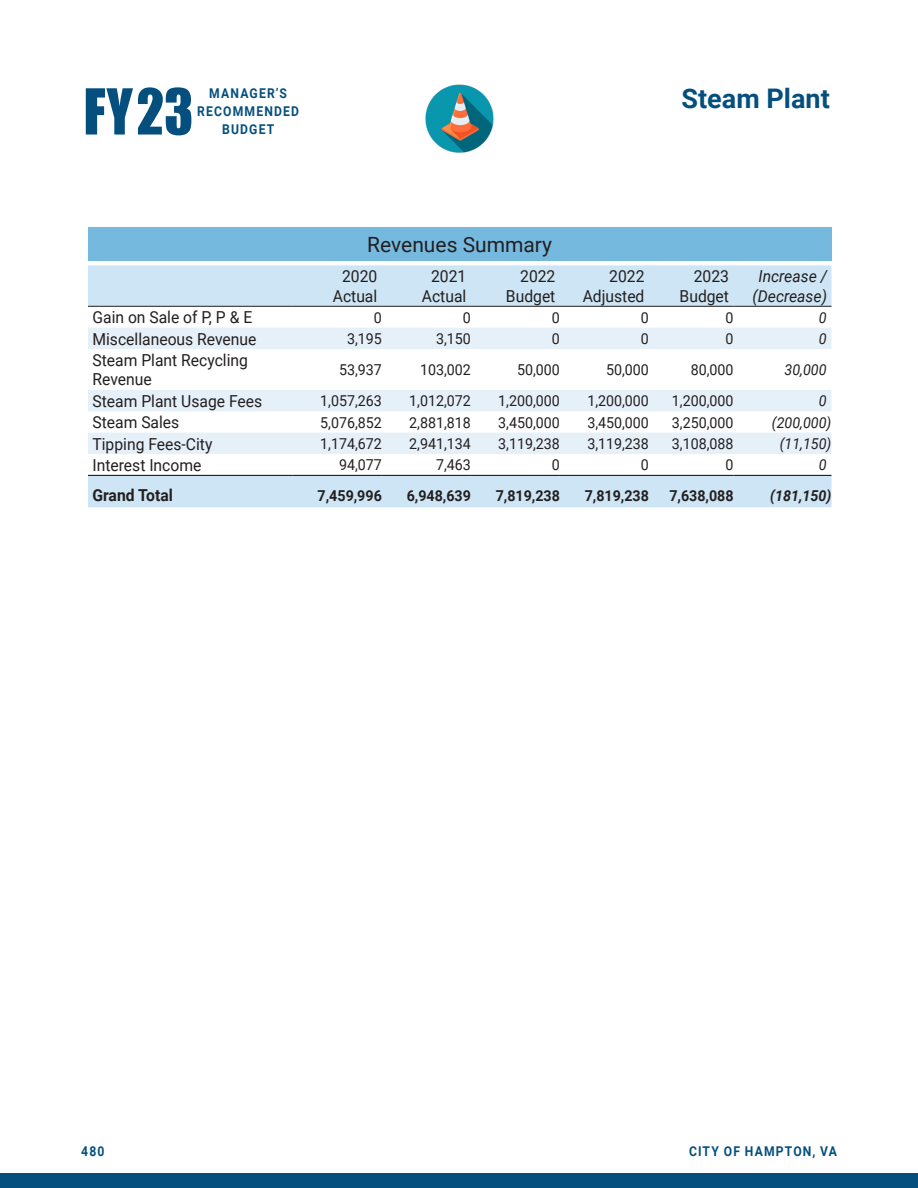
<style>
.page{position:relative;width:918px;height:1188px;background:#fff}
.page>*{position:absolute;margin:0;border:0;box-sizing:border-box;transform-origin:0 0}
.Page_Heading{font:700 27px "Roboto";color:#044f7e}
.t1{font:21px "Roboto";color:#231f20}
.Table_Text_11{font:16.5px/19.5px "Roboto";color:#231f20;scale:.95 1}
.Table_Numbers_11_Rig{font:16.5px/19.5px "Roboto";color:#231f20;text-align:right;scale:.95 1}
.Table_Numbers_11_Rig-2{font:italic 16.5px/19.5px "Roboto";color:#231f20;text-align:center;scale:.95 1}
.Table_Text_11-2{font:700 16.5px "Roboto";color:#231f20;scale:.95 1}
.Table_Numbers_Right{font:15px "Roboto";color:#231f20;scale:.95 1}
.Table_Numbers_Right-2{font:700 15px "Roboto";color:#231f20;scale:.95 1}
.Table_Numbers_Right-3{font:italic 15px "Roboto";color:#231f20;scale:.95 1}
.Table_Numbers_Right-4{font:italic 700 15px "Roboto";color:#231f20;scale:.95 1}
.t2{font:700 13.5px "Roboto";letter-spacing:.095em;color:#044f7e;scale:.9 1}
</style>
<div class="page">
<div style="left:0;top:1173px;width:918px;height:15px;background:#044f7e"></div>
<svg style="left:86px;top:87px;width:105px;height:48px"></svg>
<img style="left:426px;top:84px;width:68px;height:68px">
<div style="left:88px;top:227px;width:744px;height:34px;background:#76b9df"></div>
<div style="left:88px;top:265px;width:744px;height:41px;background:#cde5f4"></div>
<svg style="left:88px;top:328px;width:744px;height:126px"></svg>
<div style="left:88px;top:476px;width:744px;height:31px;background:#cde5f4"></div>
<hr style="left:88px;top:306px;width:205px;height:1px;background:#231f20">
<hr style="left:293px;top:306px;width:89px;height:1px;background:#231f20">
<hr style="left:382px;top:306px;width:89px;height:1px;background:#231f20">
<hr style="left:471px;top:306px;width:89px;height:1px;background:#231f20">
<hr style="left:560px;top:306px;width:89px;height:1px;background:#231f20">
<hr style="left:649px;top:306px;width:85px;height:1px;background:#231f20">
<hr style="left:734px;top:306px;width:98px;height:1px;background:#231f20">
<hr style="left:88px;top:475px;width:205px;height:1px;background:#231f20">
<hr style="left:293px;top:475px;width:89px;height:1px;background:#231f20">
<hr style="left:382px;top:475px;width:89px;height:1px;background:#231f20">
<hr style="left:471px;top:475px;width:89px;height:1px;background:#231f20">
<hr style="left:560px;top:475px;width:89px;height:1px;background:#231f20">
<hr style="left:649px;top:475px;width:85px;height:1px;background:#231f20">
<hr style="left:734px;top:475px;width:98px;height:1px;background:#231f20">
<p class="t2" style="left:209px;top:83px;width:88px">MANAGER’S</p>
<p class="t2" style="left:197px;top:101px;width:115px">RECOMM ENDED</p>
<p class="t2" style="left:222px;top:119px;width:31px">BUDGE</p>
<p class="t2" style="left:267px;top:119px;width:10px">T</p>
<p class="Page_Heading" style="left:682px;top:79px;width:150px">STEAM PLANT</p>
<p class="t1" style="left:367px;top:230px;width:186px">Revenues Summary</p>
<p class="Table_Numbers_11_Rig" style="left:333px;top:266px;width:48px;text-align:center">2020<br>Actual</p>
<p class="Table_Numbers_11_Rig" style="left:422px;top:266px;width:48px;text-align:center">2021<br>Actual</p>
<p class="Table_Numbers_11_Rig" style="left:506px;top:266px;width:54px">2022<br>Budget</p>
<p class="Table_Numbers_11_Rig" style="left:583px;top:266px;width:67px">2022<br>Adjusted</p>
<p class="Table_Numbers_11_Rig" style="left:680px;top:266px;width:54px">2023<br>Budget</p>
<p class="Table_Numbers_11_Rig-2" style="left:753px;top:266px;width:80px">Increase / (Decrease)</p>
<p class="Table_Text_11" style="left:92px;top:307px;width:170px">Gain on Sale of P, P &amp; E</p>
<p class="Table_Numbers_Right" style="left:374px;top:307px;width:10px">0</p>
<p class="Table_Numbers_Right" style="left:463px;top:307px;width:10px">0</p>
<p class="Table_Numbers_Right" style="left:552px;top:307px;width:10px">0</p>
<p class="Table_Numbers_Right" style="left:641px;top:307px;width:10px">0</p>
<p class="Table_Numbers_Right" style="left:726px;top:307px;width:10px">0</p>
<p class="Table_Numbers_Right-3" style="left:819px;top:307px;width:10px">0</p>
<p class="Table_Text_11" style="left:92px;top:328px;width:174px">Miscellaneous Revenue</p>
<p class="Table_Numbers_Right" style="left:347px;top:328px;width:38px">3,195</p>
<p class="Table_Numbers_Right" style="left:436px;top:328px;width:38px">3,150</p>
<p class="Table_Numbers_Right" style="left:552px;top:328px;width:10px">0</p>
<p class="Table_Numbers_Right" style="left:641px;top:328px;width:10px">0</p>
<p class="Table_Numbers_Right" style="left:726px;top:328px;width:10px">0</p>
<p class="Table_Numbers_Right-3" style="left:819px;top:328px;width:10px">0</p>
<p class="Table_Text_11" style="left:92px;top:350px;width:165px">Steam Plant Recycling<br>Revenue</p>
<p class="Table_Numbers_Right" style="left:339px;top:359px;width:47px">53,937</p>
<p class="Table_Numbers_Right" style="left:420px;top:359px;width:55px">103,002</p>
<p class="Table_Numbers_Right" style="left:517px;top:359px;width:47px">50,000</p>
<p class="Table_Numbers_Right" style="left:606px;top:359px;width:47px">50,000</p>
<p class="Table_Numbers_Right" style="left:691px;top:359px;width:47px">80,000</p>
<p class="Table_Numbers_Right-3" style="left:785px;top:359px;width:46px">30,000</p>
<p class="Table_Text_11" style="left:92px;top:391px;width:180px">Steam Plant Usage Fees</p>
<p class="Table_Numbers_Right" style="left:320px;top:390px;width:66px">1,057,263</p>
<p class="Table_Numbers_Right" style="left:409px;top:390px;width:66px">1,012,072</p>
<p class="Table_Numbers_Right" style="left:498px;top:390px;width:66px">1,200,000</p>
<p class="Table_Numbers_Right" style="left:587px;top:390px;width:66px">1,200,000</p>
<p class="Table_Numbers_Right" style="left:672px;top:390px;width:66px">1,200,000</p>
<p class="Table_Numbers_Right-3" style="left:819px;top:390px;width:10px">0</p>
<p class="Table_Text_11" style="left:92px;top:412px;width:93px">Steam Sales</p>
<p class="Table_Numbers_Right" style="left:320px;top:412px;width:66px">5,076,852</p>
<p class="Table_Numbers_Right" style="left:409px;top:412px;width:66px">2,881,818</p>
<p class="Table_Numbers_Right" style="left:498px;top:412px;width:66px">3,450,000</p>
<p class="Table_Numbers_Right" style="left:587px;top:412px;width:66px">3,450,000</p>
<p class="Table_Numbers_Right" style="left:672px;top:412px;width:66px">3,250,000</p>
<p class="Table_Numbers_Right-3" style="left:772px;top:412px;width:64px">(200,000)</p>
<p class="Table_Text_11" style="left:92px;top:433px;width:128px">Tipping Fees-City</p>
<p class="Table_Numbers_Right" style="left:320px;top:433px;width:66px">1,174,672</p>
<p class="Table_Numbers_Right" style="left:409px;top:433px;width:66px">2,941,134</p>
<p class="Table_Numbers_Right" style="left:498px;top:433px;width:66px">3,119,238</p>
<p class="Table_Numbers_Right" style="left:587px;top:433px;width:66px">3,119,238</p>
<p class="Table_Numbers_Right" style="left:672px;top:433px;width:66px">3,108,088</p>
<p class="Table_Numbers_Right-3" style="left:780px;top:433px;width:56px">(11,150)</p>
<p class="Table_Text_11" style="left:92px;top:455px;width:116px">Interest Income</p>
<p class="Table_Numbers_Right" style="left:339px;top:455px;width:47px">94,077</p>
<p class="Table_Numbers_Right" style="left:436px;top:455px;width:38px">7,463</p>
<p class="Table_Numbers_Right" style="left:552px;top:455px;width:10px">0</p>
<p class="Table_Numbers_Right" style="left:641px;top:455px;width:10px">0</p>
<p class="Table_Numbers_Right" style="left:726px;top:455px;width:10px">0</p>
<p class="Table_Numbers_Right-3" style="left:819px;top:455px;width:10px">0</p>
<p class="Table_Text_11-2" style="left:92px;top:484px;width:86px">GRAND TOTAL</p>
<p class="Table_Numbers_Right-2" style="left:318px;top:485px;width:69px">7,459,996</p>
<p class="Table_Numbers_Right-2" style="left:407px;top:485px;width:69px">6,948,639</p>
<p class="Table_Numbers_Right-2" style="left:496px;top:485px;width:69px">7,819,238</p>
<p class="Table_Numbers_Right-2" style="left:585px;top:485px;width:69px">7,819,238</p>
<p class="Table_Numbers_Right-2" style="left:669px;top:485px;width:69px">7,638,088</p>
<p class="Table_Numbers_Right-4" style="left:770px;top:485px;width:66px">(181,150)</p>
<p class="t2" style="left:81px;top:1141px;width:27px">480</p>
<p class="t2" style="left:689px;top:1141px;width:166px">CITY OF HAMPTON, VA</p>
</div>
